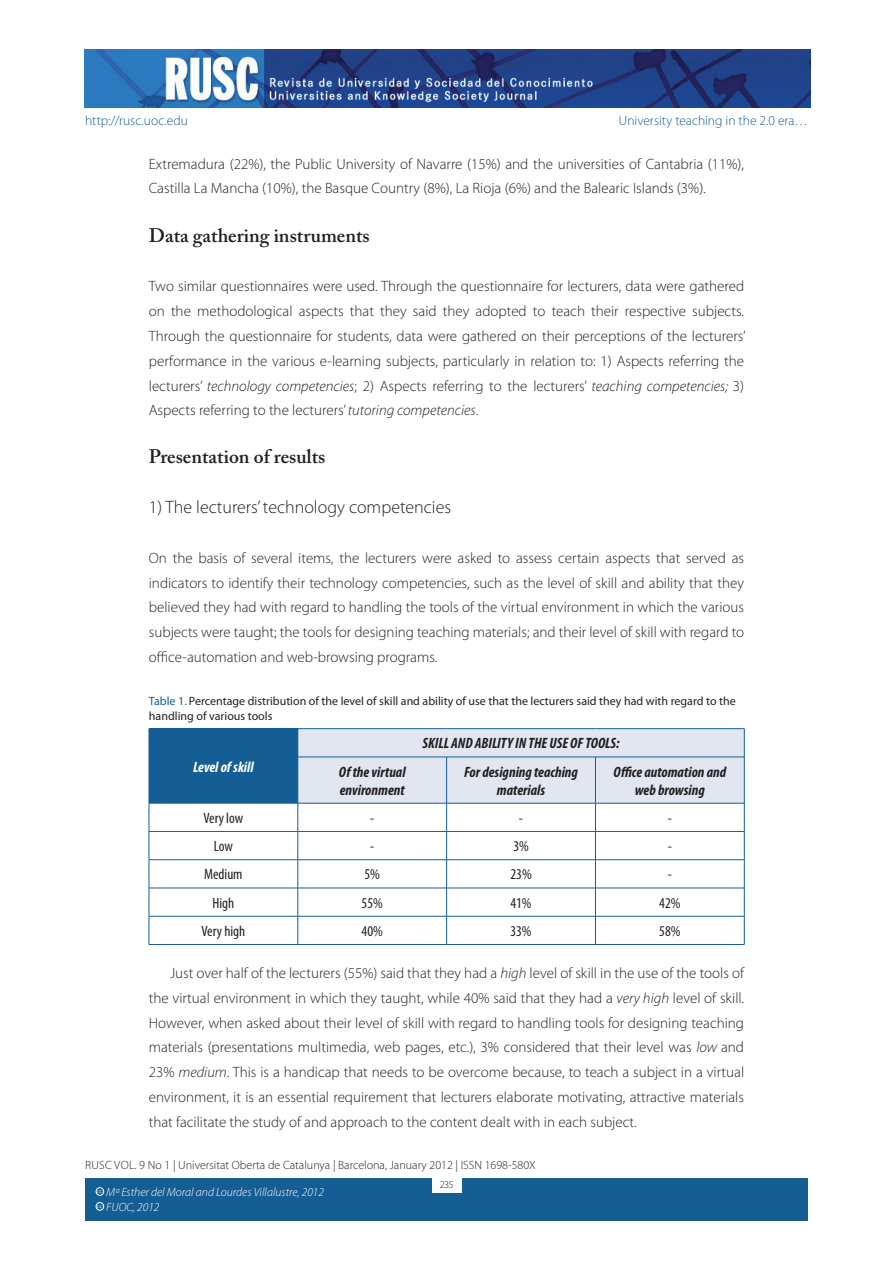
<style>
.page{position:relative;width:893px;height:1263px;background:#fff}
.page>*{position:absolute;margin:0;border:0;box-sizing:border-box;transform-origin:0 0}
.t1{font:600 19.5px "Adobe Caslon Pro";color:#231f20}
.t2{font:300 18px "Myriad Pro";color:#231f20}
.t3{font:300 15px/24.9px "Myriad Pro";color:#231f20;text-align:justify}
.t4{font:italic 700 condensed 15px/18px "Myriad Pro";color:#231f20;text-align:center}
.t5{font:condensed 15px "Myriad Pro";color:#231f20}
.t6{font:italic 700 condensed 15px "Myriad Pro";color:#fff}
.t7{font:300 13.5px "Myriad Pro";color:#155d95}
.t8{font:12px/15px "Myriad Pro";color:#231f20}
.t9{font:300 12px "Myriad Pro";color:#231f20}
.t10{font:italic 300 12px/15px "Myriad Pro";color:#fff}
.t11{font:300 10.5px "Myriad Pro";color:#231f20}
.t12{font:600 3.9px "Adobe Caslon Pro";color:#fff}
.s1{font-style:italic}
.s2{color:#155d95}
</style>
<div class="page">
<div style="left:85px;top:1178px;width:723px;height:42px;background:#155d95"></div>
<div style="left:432px;top:1176px;width:29px;height:17px;background:#fff"></div>
<img style="left:85px;top:50px;width:725px;height:57px">
<div style="left:96px;top:1187px;width:8px;height:8px;border:1px solid #fff;border-radius:50%"></div>
<div style="left:96px;top:1202px;width:8px;height:8px;border:1px solid #fff;border-radius:50%"></div>
<div style="left:149px;top:729px;width:149px;height:74px;background:#155d95"></div>
<hr style="left:149px;top:831px;width:149px;height:1px;background:#155d95">
<hr style="left:149px;top:859px;width:149px;height:1px;background:#155d95">
<hr style="left:149px;top:888px;width:149px;height:1px;background:#155d95">
<hr style="left:149px;top:916px;width:149px;height:1px;background:#155d95">
<hr style="left:149px;top:728px;width:149px;height:1px;background:#155d95">
<hr style="left:298px;top:728px;width:149px;height:1px;background:#155d95">
<hr style="left:447px;top:728px;width:148px;height:1px;background:#155d95">
<hr style="left:595px;top:728px;width:149px;height:1px;background:#155d95">
<hr style="left:149px;top:803px;width:149px;height:1px;background:#155d95">
<svg style="left:149px;top:803px;width:1px;height:141px"></svg>
<svg style="left:298px;top:729px;width:447px;height:215px"></svg>
<hr style="left:149px;top:944px;width:149px;height:1px;background:#155d95">
<hr style="left:298px;top:944px;width:149px;height:1px;background:#155d95">
<hr style="left:447px;top:944px;width:148px;height:1px;background:#155d95">
<hr style="left:595px;top:944px;width:149px;height:1px;background:#155d95">
<p class="t7" style="left:85px;top:112px;width:105px">http://rusc.uoc.edu</p>
<p class="t7" style="left:619px;top:112px;width:190px">University teaching in the 2.0 era…</p>
<p class="t3" style="left:149px;top:151px;width:597px">Extremadura (22%), the Public University of Navarre (15%) and the universities of Cantabria (11%),<br>Castilla La Mancha (10%), the Basque Country (8%), La Rioja (6%) and the Balearic Islands (3%).</p>
<p class="t1" style="left:149px;top:223px;width:222px">Data gathering instruments</p>
<p class="t3" style="left:149px;top:274px;width:598px">Two similar questionnaires were used. Through the questionnaire for lecturers, data were gathered on the methodological aspects that they said they adopted to teach their respective subjects.<br>Through the questionnaire for students, data were gathered on their perceptions of the lecturers’ performance in the various e-learning subjects, particularly in relation to: 1) Aspects referring the lecturers’ <span class="s1">technology competencies</span>; 2) Aspects referring to the lecturers’ <span class="s1">teaching competencies;</span> 3)<br>Aspects referring to the lecturers’ <span class="s1">tutoring competencies</span>.</p>
<p class="t1" style="left:149px;top:445px;width:178px">Presentation of results</p>
<p class="t2" style="left:149px;top:496px;width:304px">1) The lecturers’ technology competencies</p>
<p class="t3" style="left:149px;top:545px;width:597px">On the basis of several items, the lecturers were asked to assess certain aspects that served as indicators to identify their technology competencies, such as the level of skill and ability that they believed they had with regard to handling the tools of the virtual environment in which the various subjects were taught; the tools for designing teaching materials; and their level of skill with regard to office-automation and web-browsing programs.</p>
<p class="t8" style="left:149px;top:693px;width:588px"><span class="s2">Table 1.</span> Percentage distribution of the level of skill and ability of use that the lecturers said they had with regard to the handling of various tools</p>
<p class="t6" style="left:193px;top:757px;width:62px">Level of skill</p>
<p class="t4" style="left:423px;top:734px;width:198px">SKILL AND ABILITY IN THE USE OF TOOLS:</p>
<p class="t4" style="left:339px;top:762px;width:68px;text-align:left">Of the virtual environment</p>
<p class="t4" style="left:464px;top:762px;width:115px">For designing teaching materials</p>
<p class="t4" style="left:614px;top:762px;width:114px">Office automation and web browsing</p>
<p class="t5" style="left:203px;top:809px;width:41px">Very low</p>
<p class="t5" style="left:370px;top:809px;width:6px">-</p>
<p class="t5" style="left:519px;top:809px;width:6px">-</p>
<p class="t5" style="left:668px;top:809px;width:6px">-</p>
<p class="t5" style="left:214px;top:837px;width:21px">Low</p>
<p class="t5" style="left:370px;top:837px;width:6px">-</p>
<p class="t5" style="left:513px;top:837px;width:17px">3%</p>
<p class="t5" style="left:668px;top:837px;width:6px">-</p>
<p class="t5" style="left:204px;top:865px;width:40px">Medium</p>
<p class="t5" style="left:364px;top:865px;width:17px">5%</p>
<p class="t5" style="left:510px;top:865px;width:23px">23%</p>
<p class="t5" style="left:668px;top:865px;width:6px">-</p>
<p class="t5" style="left:212px;top:894px;width:23px">High</p>
<p class="t5" style="left:362px;top:894px;width:23px">55%</p>
<p class="t5" style="left:510px;top:894px;width:23px">41%</p>
<p class="t5" style="left:659px;top:894px;width:23px">42%</p>
<p class="t5" style="left:201px;top:922px;width:45px">Very high</p>
<p class="t5" style="left:362px;top:922px;width:23px">40%</p>
<p class="t5" style="left:510px;top:922px;width:23px">33%</p>
<p class="t5" style="left:659px;top:922px;width:23px">58%</p>
<p class="t3" style="left:149px;top:960px;width:597px;text-indent:21px">Just over half of the lecturers (55%) said that they had a <span class="s1">high</span> level of skill in the use of the tools of the virtual environment in which they taught, while 40% said that they had a <span class="s1">very high</span> level of skill.<br>However, when asked about their level of skill with regard to handling tools for designing teaching materials (presentations multimedia, web pages, etc.), 3% considered that their level was <span class="s1">low</span> and 23% <span class="s1">medium</span>. This is a handicap that needs to be overcome because, to teach a subject in a virtual environment, it is an essential requirement that lecturers elaborate motivating, attractive materials that facilitate the study of and approach to the content dealt with in each subject.</p>
<p class="t9" style="left:85px;top:1158px;width:452px">RUSC vol. 9 no 1 | Universitat Oberta de Catalunya | Barcelona, January 2012 | ISSN 1698-580X</p>
<p class="t10" style="left:106px;top:1184px;width:219px">Mª Esther del Moral and Lourdes Villalustre, 2012<br>FUOC, 2012</p>
<p class="t11" style="left:440px;top:1178px;width:15px">235</p>
<p class="t12" style="left:97px;top:1189px;width:7px">CC</p>
<p class="t12" style="left:97px;top:1204px;width:7px">CC</p>
</div>
